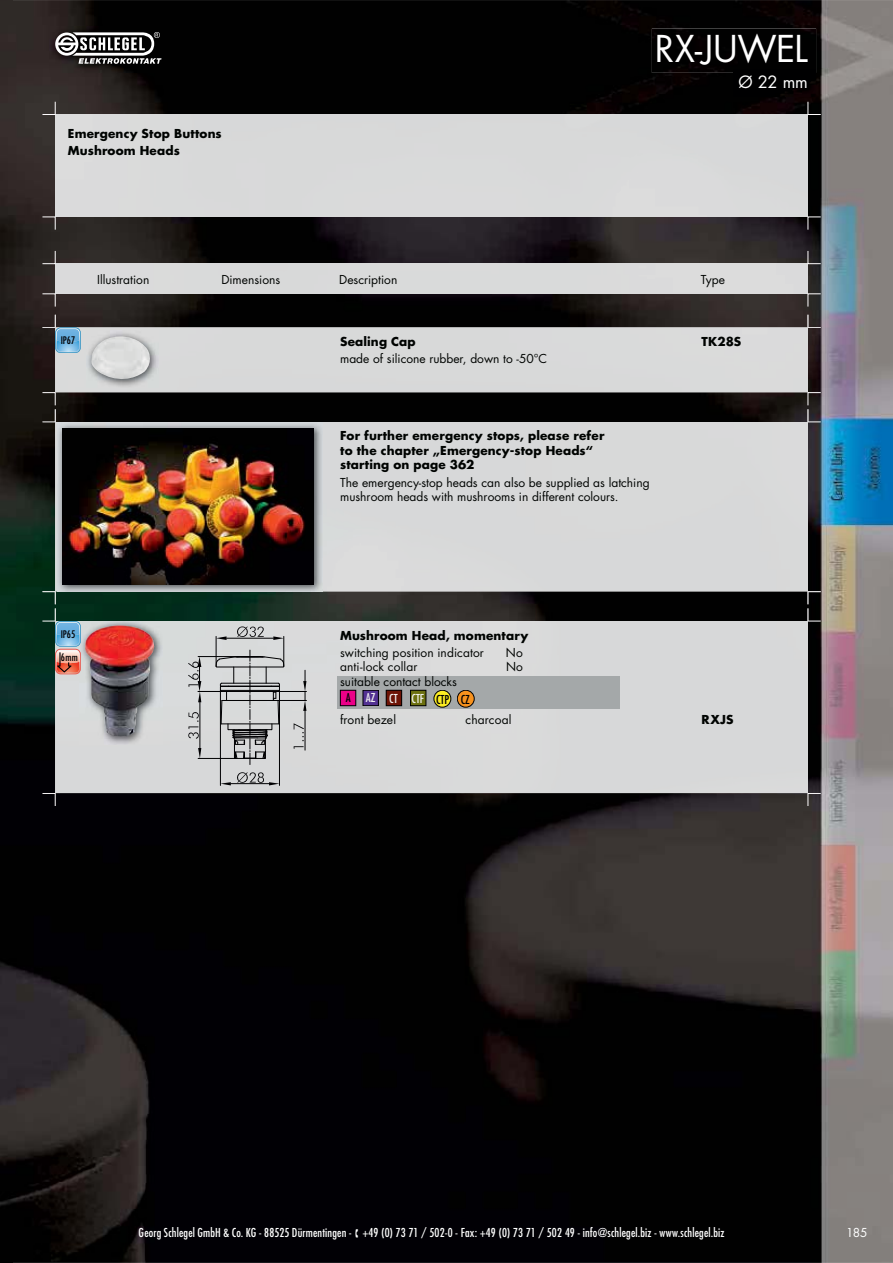
<style>
.page{position:relative;width:893px;height:1263px;background:#fff}
.page>*{position:absolute;margin:0;border:0;box-sizing:border-box;transform-origin:0 0}
.t1{font:36px "Futura Std";letter-spacing:-.015em;color:#fff}
.t2{font:16.5px "Futura Std";color:#fff}
.t3{font:12px/14.4px "Futura Std";color:#000301}
.t4{font:700 12px/14.4px "Futura Std";letter-spacing:.01em;color:#000301}
.t5{font:condensed 12px "Futura Std";letter-spacing:.015em;color:#fff}
.t6{font:12px "Futura Std";color:#fff}
.t7{font:condensed 12px "Futura Std";color:#000002}
.t8{font:condensed 10.2px "Futura Std";color:#000002}
.s1{font-stretch:condensed;color:#f1f1f0}
.s2{font-stretch:condensed;color:#000002}
</style>
<div class="page">
<img style="left:0;top:0;width:893px;height:1263px">
<div style="left:55px;top:115px;width:753px;height:102px;background:#d9d9da"></div>
<div style="left:55px;top:264px;width:753px;height:29px;background:#d9dada"></div>
<svg style="left:42px;top:293px;width:14px;height:14px"></svg>
<svg style="left:807px;top:293px;width:14px;height:14px"></svg>
<svg style="left:42px;top:217px;width:14px;height:13px"></svg>
<svg style="left:807px;top:217px;width:14px;height:13px"></svg>
<svg style="left:807px;top:251px;width:14px;height:13px"></svg>
<svg style="left:42px;top:251px;width:14px;height:13px"></svg>
<svg style="left:807px;top:102px;width:14px;height:13px"></svg>
<svg style="left:42px;top:102px;width:14px;height:13px"></svg>
<div style="left:55px;top:353px;width:753px;height:39px;background:#d8d9d9"></div>
<svg style="left:42px;top:392px;width:779px;height:30px;background:#090807"></svg>
<div style="left:55px;top:422px;width:753px;height:169px;background:#d8d8d9"></div>
<div style="left:55px;top:765px;width:753px;height:28px;background:#d7d8d9"></div>
<svg style="left:42px;top:793px;width:14px;height:13px"></svg>
<svg style="left:807px;top:793px;width:14px;height:13px"></svg>
<img style="left:50px;top:27px;width:120px;height:45px">
<svg style="left:55px;top:32px;width:107px;height:32px"></svg>
<img style="left:86px;top:353px;width:72px;height:35px">
<img style="left:91px;top:353px;width:60px;height:28px">
<svg style="left:42px;top:315px;width:779px;height:38px;background:#949393"></svg>
<img style="left:56px;top:341px;width:24px;height:11px">
<img style="left:57px;top:341px;width:23px;height:1px">
<img style="left:56px;top:329px;width:24px;height:12px">
<img style="left:57px;top:423px;width:265px;height:168px">
<img style="left:63px;top:428px;width:251px;height:157px">
<hr style="left:220px;top:690px;width:1px;height:95px;background:#000002">
<hr style="left:279px;top:690px;width:1px;height:95px;background:#000002">
<svg style="left:220px;top:772px;width:59px;height:13px"></svg>
<svg style="left:42px;top:591px;width:779px;height:174px;background:#a5a6a5"></svg>
<div style="left:652px;top:29px;width:164px;height:44px;background:#010101"></div>
<img style="left:733px;top:70px;width:82px;height:26px">
<div style="left:340px;top:690px;width:16px;height:16px;background:#ec0088"></div>
<div style="left:340px;top:690px;width:16px;height:16px;border:1px solid #000002"></div>
<div style="left:363px;top:690px;width:15px;height:16px;background:#533293"></div>
<div style="left:363px;top:690px;width:16px;height:16px;border:1px solid #000002"></div>
<div style="left:386px;top:690px;width:16px;height:16px;background:#6d1406"></div>
<div style="left:386px;top:690px;width:16px;height:16px;border:1px solid #000002"></div>
<div style="left:410px;top:690px;width:16px;height:16px;background:#6c7010"></div>
<div style="left:410px;top:690px;width:16px;height:16px;border:1px solid #000002"></div>
<div style="left:434px;top:690px;width:17px;height:17px;background:#fced23;border-radius:50%"></div>
<div style="left:434px;top:690px;width:17px;height:17px;border:1px solid #000002;border-radius:50%"></div>
<div style="left:457px;top:690px;width:17px;height:17px;background:#f7921e;border-radius:50%"></div>
<div style="left:457px;top:690px;width:17px;height:17px;border:1px solid #000002;border-radius:50%"></div>
<h1 class="t1" style="left:655px;top:32px;width:155px">RX-JUWEL</h1>
<p class="t4" style="left:68px;top:125px;width:155px;line-height:17px">Emergency Stop Buttons<br>Mushroom Heads</p>
<h2 class="t2" style="left:738px;top:74px;width:71px">Ø 22 mm</h2>
<p class="t3" style="left:97px;top:273px;width:54px">Illustration</p>
<p class="t3" style="left:221px;top:273px;width:60px">Dimensions</p>
<p class="t3" style="left:339px;top:273px;width:60px">Description</p>
<p class="t3" style="left:701px;top:273px;width:26px">Type</p>
<p class="t8" style="left:61px;top:335px;width:16px">IP67</p>
<p class="t8" style="left:61px;top:629px;width:16px">IP65</p>
<p class="t8" style="left:61px;top:652px;width:18px">6 mm</p>
<p class="t4" style="left:340px;top:335px;width:77px">Sealing Cap</p>
<p class="t4" style="left:702px;top:335px;width:41px">TK28S</p>
<p class="t3" style="left:340px;top:352px;width:208px">made of silicone rubber, down to -50°C</p>
<p class="t4" style="left:340px;top:430px;width:266px">For further emergency stops, please refer to the chapter „Emergency-stop Heads“ starting on page 362</p>
<p class="t3" style="left:340px;top:476px;width:311px">The emergency-stop heads can also be supplied as latching mushroom heads with mushrooms in different colours.</p>
<p class="t4" style="left:340px;top:629px;width:189px">Mushroom Head, momentary</p>
<p class="t3" style="left:340px;top:646px;width:145px">switching position indicator</p>
<p class="t3" style="left:506px;top:646px;width:18px">No</p>
<p class="t3" style="left:340px;top:660px;width:79px">anti-lock collar</p>
<p class="t3" style="left:506px;top:660px;width:18px">No</p>
<p class="t7" style="left:346px;top:691px;width:6px">A</p>
<p class="t3" style="left:340px;top:675px;width:118px">suitable contact blocks</p>
<p class="t3" style="left:340px;top:689px;width:131px;line-height:21px;text-indent:26px"><span class="s1">AZ CT CTF</span> <span class="s2">CTP CZ </span>front bezel</p>
<p class="t3" style="left:466px;top:713px;width:47px">charcoal</p>
<p class="t4" style="left:702px;top:713px;width:33px">RXJS</p>
<p class="t5" style="left:139px;top:1226px;width:587px">Georg Schlegel GmbH &amp; Co. KG - 88525 Dürmentingen - ▪ +49 (0) 73 71 / 502-0 - Fax: +49 (0) 73 71 / 502 49 - info@schlegel.biz - www.schlegel.biz</p>
<p class="t6" style="left:846px;top:1227px;width:23px">185</p>
</div>
